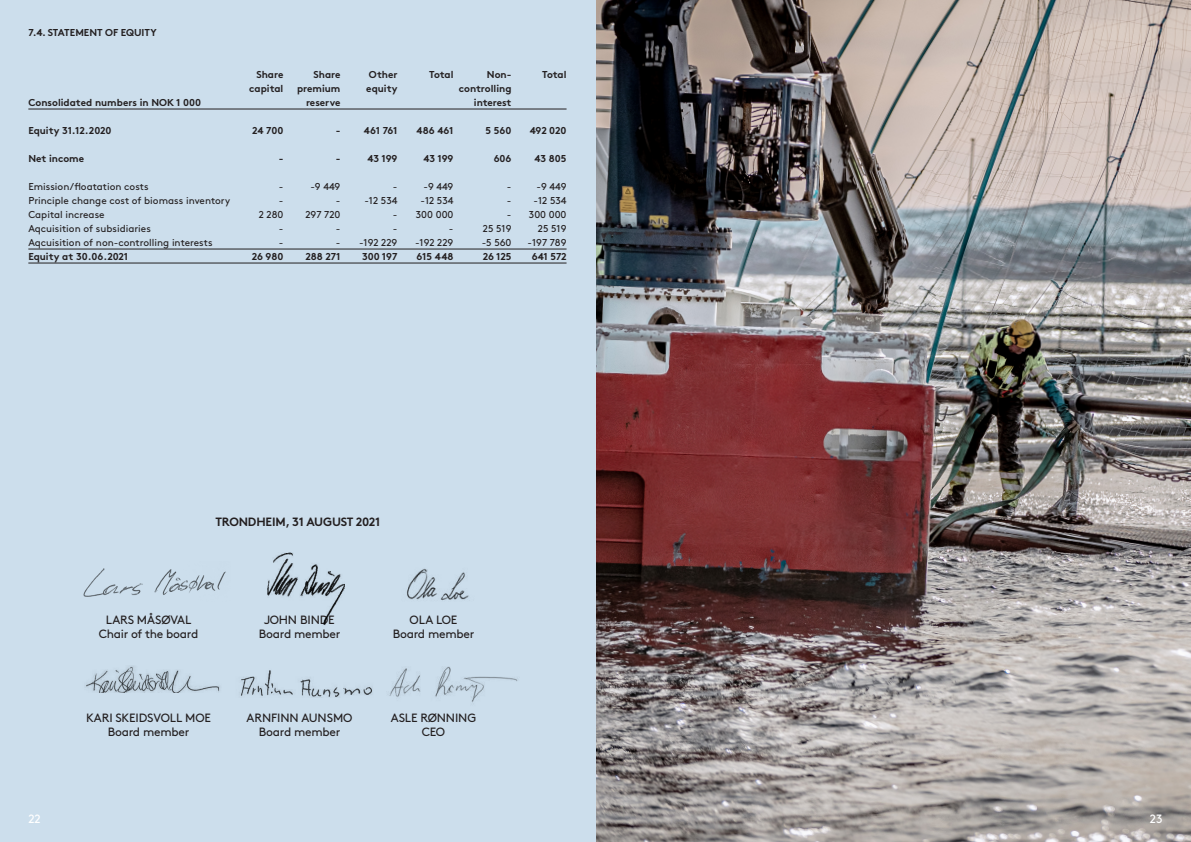
<style>
.page{position:relative;width:1191px;height:842px;background:#fff}
.page>*{position:absolute;margin:0;border:0;box-sizing:border-box;transform-origin:0 0}
.t1{font:12px "Brown Pro";letter-spacing:-.02em;color:#231f20}
.t2{font:700 12px "Brown Pro";letter-spacing:-.01em;color:#231f20}
.t3{font:12px "Brown Pro";color:#fff}
.t4{font:700 10px "Brown Pro";color:#231f20}
.t5{font:10px "Brown Pro";color:#231f20}
</style>
<div class="page">
<img style="left:595px;top:0;width:596px;height:842px">
<div style="left:0;top:0;width:595px;height:842px;background:#ccdeec"></div>
<hr style="left:28px;top:109px;width:538px;height:1px;background:#231f20">
<hr style="left:28px;top:249px;width:538px;height:1px;background:#231f20">
<hr style="left:28px;top:263px;width:538px;height:1px;background:#231f20">
<img style="left:389px;top:666px;width:129px;height:37px">
<img style="left:268px;top:553px;width:76px;height:72px">
<img style="left:239px;top:670px;width:134px;height:27px">
<img style="left:86px;top:666px;width:134px;height:27px">
<img style="left:83px;top:568px;width:143px;height:29px">
<img style="left:407px;top:568px;width:62px;height:33px">
<p class="t4" style="left:28px;top:24px;width:130px">7.4. STATEMENT OF EQUITY</p>
<p class="t4" style="left:256px;top:66px;width:28px">Share</p>
<p class="t4" style="left:313px;top:66px;width:28px">Share</p>
<p class="t4" style="left:369px;top:66px;width:30px">Other</p>
<p class="t4" style="left:429px;top:66px;width:26px">Total</p>
<p class="t4" style="left:487px;top:66px;width:26px">Non-</p>
<p class="t4" style="left:542px;top:66px;width:26px">Total</p>
<p class="t4" style="left:249px;top:80px;width:36px">capital</p>
<p class="t4" style="left:297px;top:80px;width:45px">premium</p>
<p class="t4" style="left:366px;top:80px;width:33px">equity</p>
<p class="t4" style="left:459px;top:80px;width:54px">controlling</p>
<p class="t4" style="left:28px;top:94px;width:174px">Consolidated numbers in NOK 1 000</p>
<p class="t4" style="left:306px;top:94px;width:36px">reserve</p>
<p class="t4" style="left:474px;top:94px;width:39px">interest</p>
<p class="t4" style="left:28px;top:122px;width:85px">Equity 31.12.2020</p>
<p class="t4" style="left:252px;top:122px;width:33px">24 700</p>
<p class="t4" style="left:336px;top:122px;width:63px">- 461 761</p>
<p class="t4" style="left:416px;top:122px;width:38px">486 461</p>
<p class="t4" style="left:485px;top:122px;width:27px">5 560</p>
<p class="t4" style="left:530px;top:122px;width:38px">492 020</p>
<p class="t4" style="left:28px;top:150px;width:57px">Net income</p>
<p class="t4" style="left:279px;top:150px;width:6px">-</p>
<p class="t4" style="left:336px;top:150px;width:6px">-</p>
<p class="t4" style="left:367px;top:150px;width:32px">43 199</p>
<p class="t4" style="left:423px;top:150px;width:32px">43 199</p>
<p class="t4" style="left:494px;top:150px;width:19px">606</p>
<p class="t4" style="left:534px;top:150px;width:34px">43 805</p>
<p class="t5" style="left:28px;top:179px;width:122px">Emission/floatation costs</p>
<p class="t5" style="left:279px;top:179px;width:6px">-</p>
<p class="t5" style="left:310px;top:179px;width:32px">-9 449</p>
<p class="t5" style="left:393px;top:179px;width:6px">-</p>
<p class="t5" style="left:423px;top:179px;width:32px">-9 449</p>
<p class="t5" style="left:507px;top:179px;width:6px">-</p>
<p class="t5" style="left:536px;top:179px;width:32px">-9 449</p>
<p class="t5" style="left:28px;top:193px;width:203px">Principle change cost of biomass inventory</p>
<p class="t5" style="left:279px;top:193px;width:6px">-</p>
<p class="t5" style="left:336px;top:193px;width:63px">- -12 534</p>
<p class="t5" style="left:420px;top:193px;width:35px">-12 534</p>
<p class="t5" style="left:507px;top:193px;width:61px">- -12 534</p>
<p class="t5" style="left:28px;top:207px;width:78px">Capital increase</p>
<p class="t5" style="left:259px;top:207px;width:26px">2 280</p>
<p class="t5" style="left:305px;top:207px;width:37px">297 720</p>
<p class="t5" style="left:393px;top:207px;width:62px">- 300 000</p>
<p class="t5" style="left:507px;top:207px;width:61px">- 300 000</p>
<p class="t5" style="left:28px;top:221px;width:124px">Aqcuisition of subsidiaries</p>
<p class="t5" style="left:279px;top:221px;width:6px">-</p>
<p class="t5" style="left:336px;top:221px;width:6px">-</p>
<p class="t5" style="left:393px;top:221px;width:6px">-</p>
<p class="t5" style="left:449px;top:221px;width:6px">-</p>
<p class="t5" style="left:483px;top:221px;width:30px">25 519</p>
<p class="t5" style="left:538px;top:221px;width:30px">25 519</p>
<p class="t5" style="left:28px;top:235px;width:186px">Aqcuisition of non-controlling interests</p>
<p class="t5" style="left:279px;top:235px;width:6px">-</p>
<p class="t5" style="left:336px;top:235px;width:63px">- -192 229</p>
<p class="t5" style="left:415px;top:235px;width:40px">-192 229</p>
<p class="t5" style="left:481px;top:235px;width:31px">-5 560</p>
<p class="t5" style="left:527px;top:235px;width:40px">-197 789</p>
<p class="t4" style="left:28px;top:248px;width:101px">Equity at 30.06.2021</p>
<p class="t4" style="left:252px;top:248px;width:33px">26 980</p>
<p class="t4" style="left:305px;top:248px;width:36px">288 271</p>
<p class="t4" style="left:362px;top:248px;width:37px">300 197</p>
<p class="t4" style="left:416px;top:248px;width:38px">615 448</p>
<p class="t4" style="left:483px;top:248px;width:30px">26 125</p>
<p class="t4" style="left:532px;top:248px;width:36px">641 572</p>
<p class="t2" style="left:215px;top:512px;width:166px">TRONDHEIM, 31 AUGUST 2021</p>
<p class="t1" style="left:106px;top:611px;width:87px">LARS MÅSØVAL</p>
<p class="t1" style="left:264px;top:611px;width:72px">JOHN BINDE</p>
<p class="t1" style="left:409px;top:611px;width:49px">OLA LOE</p>
<p class="t1" style="left:99px;top:625px;width:101px">Chair of the board</p>
<p class="t1" style="left:259px;top:625px;width:83px">Board member</p>
<p class="t1" style="left:393px;top:625px;width:83px">Board member</p>
<p class="t1" style="left:86px;top:709px;width:126px">KARI SKEIDSVOLL MOE</p>
<p class="t1" style="left:247px;top:709px;width:107px">ARNFINN AUNSMO</p>
<p class="t1" style="left:391px;top:709px;width:87px">ASLE RØNNING</p>
<p class="t1" style="left:108px;top:723px;width:83px">Board member</p>
<p class="t1" style="left:259px;top:723px;width:83px">Board member</p>
<p class="t1" style="left:422px;top:723px;width:25px">CEO</p>
<p class="t3" style="left:28px;top:809px;width:14px">22</p>
<p class="t3" style="left:1149px;top:809px;width:14px">23</p>
</div>
